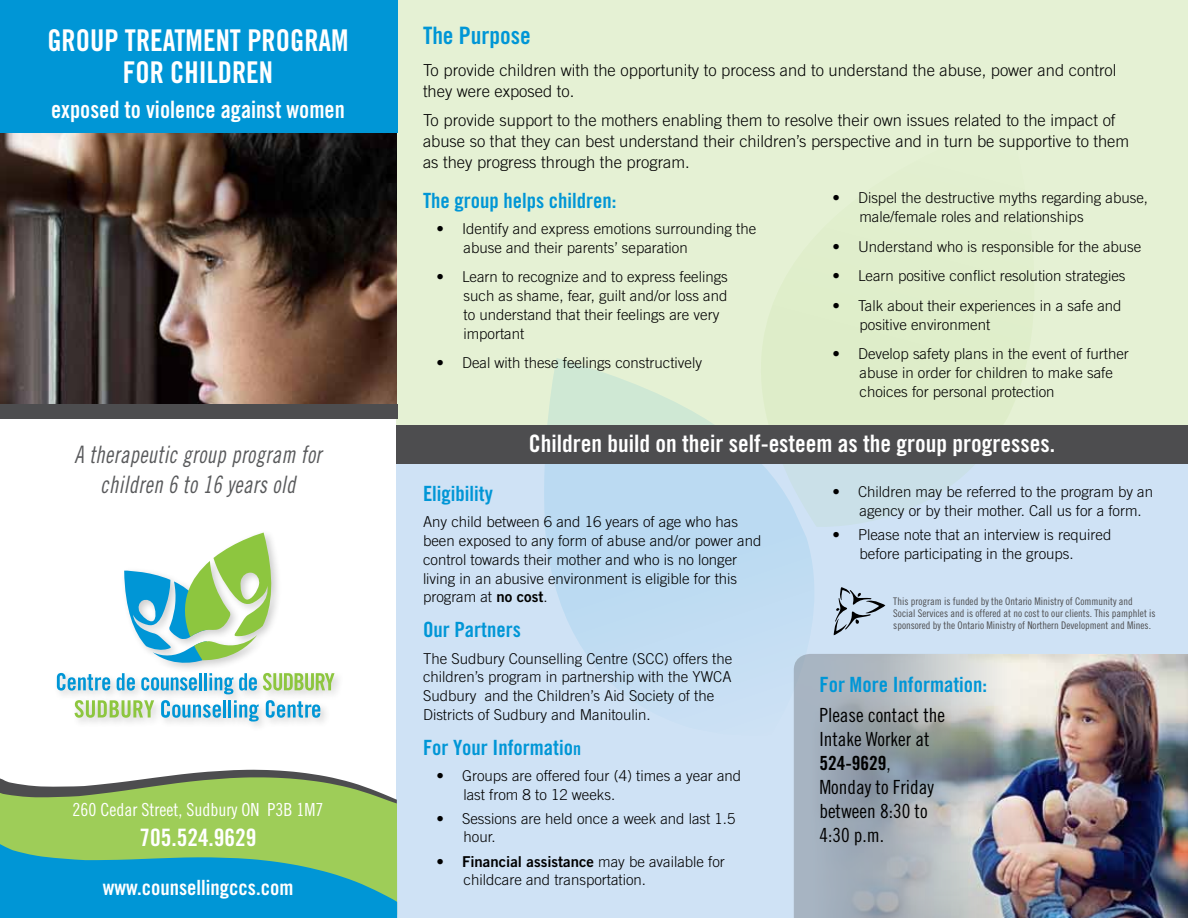
<style>
.page{position:relative;width:1188px;height:918px;background:#fff}
.page>*{position:absolute;margin:0;border:0;box-sizing:border-box;transform-origin:0 0}
.t1{font:30px/31.5px "Trade Gothic LT Std Bd Cn 20";color:#fff;text-align:center;scale:.95 1}
.t2{font:24px "Trade Gothic LT Std Bd Cn 20";color:#fff}
.t3{font:24px/30px "Trade Gothic LT Std Cn 18 Obl";letter-spacing:.02em;color:#58595b;text-align:center;scale:.87 1}
.t4{font:24px "Trade Gothic LT Std Bd Cn 20";color:#fff;scale:.95 1}
.t5{font:24px "Trade Gothic Bold Cond Twenty";color:#fff}
.t6{font:24px "Trade Gothic LT Std Bd Cn 20";color:#0096d6}
.t7{font:21px "Trade Gothic LT Std Bd Cn 20";color:#0096d6}
.t8{font:21px "Trade Gothic Bold Cond Twenty";color:#fff}
.t9{font:19.5px/24px "Trade Gothic LT Std Cn 18";color:#000}
.t10{font:19.5px "Trade Gothic LT Std Bd Cn 20";color:#000}
.t11{font:18px "Trade Gothic Cond Eighteen";color:#fff}
.t12{font:300 16.5px/21px "Trade Gothic LT Std";color:#000}
.t13{font:300 15px/18.8px "Trade Gothic LT Std";color:#000}
.t14{font:15px "Trade Gothic LT Std Bd 2";color:#000}
.t15{font:10.5px/12px "Trade Gothic LT Std Cn 18";color:#4d4d4f}
.s1{font-family:"Trade Gothic LT Std Bd 2";font-weight:400}
.s2{font-size:18px}
.s3{font-family:"Trade Gothic LT Std";font-weight:300}
.s4{font-family:"Trade Gothic LT Std Cn 18"}
</style>
<div class="page">
<div style="left:396px;top:0;width:792px;height:460px;background:#e5f1d4"></div>
<div style="left:396px;top:460px;width:792px;height:458px;background:#cfe2f5"></div>
<svg style="left:762px;top:305px;width:262px;height:221px;fill:#deedca"></svg>
<svg style="left:544px;top:358px;width:293px;height:334px;fill:#c2ddf2"></svg>
<svg style="left:194px;top:769px;width:110px;height:4px"></svg>
<svg style="left:0;top:773px;width:397px;height:53px;background:#9fc16c"></svg>
<svg style="left:0;top:826px;width:398px;height:92px;background:#41aca2"></svg>
<img style="left:0;top:133px;width:397px;height:272px">
<div style="left:0;top:0;width:397px;height:133px;background:#0096d6"></div>
<div style="left:0;top:405px;width:397px;height:14px;background:#4d4d4f"></div>
<div style="left:397px;top:425px;width:791px;height:39px;background:#4d4d4f"></div>
<img style="left:1017px;top:654px;width:171px;height:264px">
<svg style="left:794px;top:654px;width:223px;height:264px;background:#a9b0b7"></svg>
<svg style="left:834px;top:587px;width:51px;height:48px"></svg>
<div style="left:53px;top:529px;width:291px;height:203px;background:#000;opacity:.2"></div>
<svg style="left:75px;top:700px;width:79px;height:18px"></svg>
<svg style="left:161px;top:700px;width:60px;height:18px"></svg>
<hr style="left:223px;top:700px;width:3px;height:18px;background:#0096d6">
<hr style="left:228px;top:700px;width:3px;height:18px;background:#0096d6">
<svg style="left:234px;top:700px;width:25px;height:22px"></svg>
<svg style="left:266px;top:700px;width:54px;height:18px"></svg>
<svg style="left:57px;top:673px;width:53px;height:18px"></svg>
<svg style="left:117px;top:533px;width:218px;height:161px"></svg>
<h1 class="t1" style="left:47px;top:25px;width:319px">Group TREATMENT PROGRAM<br>FOR CHILDREN</h1>
<h2 class="t4" style="left:51px;top:95px;width:311px">exposed to violence against women</h2>
<h2 class="t3" style="left:75px;top:440px;width:285px">A therapeutic group program for children 6 to 16 years old</h2>
<p class="t11" style="left:73px;top:799px;width:252px">260 Cedar Street, Sudbury ON P3B 1M7</p>
<h2 class="t5" style="left:139px;top:823px;width:119px">705.524.9629</h2>
<h3 class="t8" style="left:103px;top:875px;width:192px">www.counsellingccs.com</h3>
<h2 class="t6" style="left:423px;top:21px;width:109px">The Purpose</h2>
<p class="t12" style="left:423px;top:60px;width:695px">To provide children with the opportunity to process and to understand the abuse, power and control they were exposed to.</p>
<p class="t12" style="left:423px;top:110px;width:708px">To provide support to the mothers enabling them to resolve their own issues related to the impact of abuse so that they can best understand their children’s perspective and in turn be supportive to them as they progress through the program.</p>
<h3 class="t7" style="left:423px;top:187px;width:195px">The group helps children:</h3>
<p class="t13" style="left:464px;top:219px;width:294px;text-indent:-27px">• Identify and express emotions surrounding the abuse and their parents’ separation</p>
<p class="t13" style="left:464px;top:267px;width:266px;text-indent:-27px">• Learn to recognize and to express feelings such as shame, fear, guilt and/or loss and to understand that their feelings are very important</p>
<p class="t13" style="left:436px;top:353px;width:267px">• Deal with these feelings constructively</p>
<p class="t13" style="left:860px;top:188px;width:290px;text-indent:-27px">• Dispel the destructive myths regarding abuse, male/female roles and relationships</p>
<p class="t13" style="left:832px;top:237px;width:310px">• Understand who is responsible for the abuse</p>
<p class="t13" style="left:832px;top:266px;width:294px">• Learn positive conflict resolution strategies</p>
<p class="t13" style="left:860px;top:296px;width:264px;text-indent:-27px">• Talk about their experiences in a safe and positive environment</p>
<p class="t13" style="left:860px;top:344px;width:271px;text-indent:-27px">• Develop safety plans in the event of further abuse in order for children to make safe choices for personal protection</p>
<h2 class="t2" style="left:529px;top:429px;width:528px">Children build on their self-esteem as the group progresses.</h2>
<h3 class="t7" style="left:423px;top:481px;width:71px">Eligibility</h3>
<p class="t13" style="left:423px;top:513px;width:340px">Any child between 6 and 16 years of age who has been exposed to any form of abuse and/or power and control towards their mother and who is no longer living in an abusive environment is eligible for this program at <span class="s1">no cost</span>.</p>
<h3 class="t7" style="left:423px;top:617px;width:99px">Our Partners</h3>
<p class="t13" style="left:423px;top:649px;width:311px">The Sudbury Counselling Centre (SCC) offers the children’s program in partnership with the YWCA Sudbury and the Children’s Aid Society of the Districts of Sudbury and Manitoulin.</p>
<h3 class="t7" style="left:423px;top:734px;width:160px">For Your Informatio<span class="s2">n</span></h3>
<p class="t13" style="left:464px;top:766px;width:279px;text-indent:-27px">• Groups are offered four (4) times a year and last from 8 to 12 weeks.</p>
<p class="t13" style="left:464px;top:809px;width:273px;text-indent:-27px">• Sessions are held once a week and last 1.5 hour.</p>
<p class="t14" style="left:436px;top:852px;width:290px"><span class="s3">•</span> Financial assistance <span class="s3">may be available for</span></p>
<p class="t13" style="left:464px;top:870px;width:184px">childcare and transportation.</p>
<p class="t13" style="left:860px;top:482px;width:295px;text-indent:-27px">• Children may be referred to the program by an agency or by their mother. Call us for a form.</p>
<p class="t13" style="left:860px;top:525px;width:253px;text-indent:-27px">• Please note that an interview is required before participating in the groups.</p>
<p class="t15" style="left:893px;top:595px;width:264px">This program is funded by the Ontario Ministry of Community and<br>Social Services and is offered at no cost to our clients. This pamphlet is sponsored by the Ontario Ministry of Northern Development and Mines.</p>
<h3 class="t7" style="left:819px;top:671px;width:169px">For More Information:</h3>
<h3 class="t9" style="left:819px;top:703px;width:127px">Please contact the<br>Intake Worker at</h3>
<h3 class="t10" style="left:819px;top:751px;width:73px">524-9629<span class="s4">,</span></h3>
<h3 class="t9" style="left:819px;top:775px;width:116px">Monday to Friday between 8:30 to<br>4:30 p.m.</h3>
</div>
